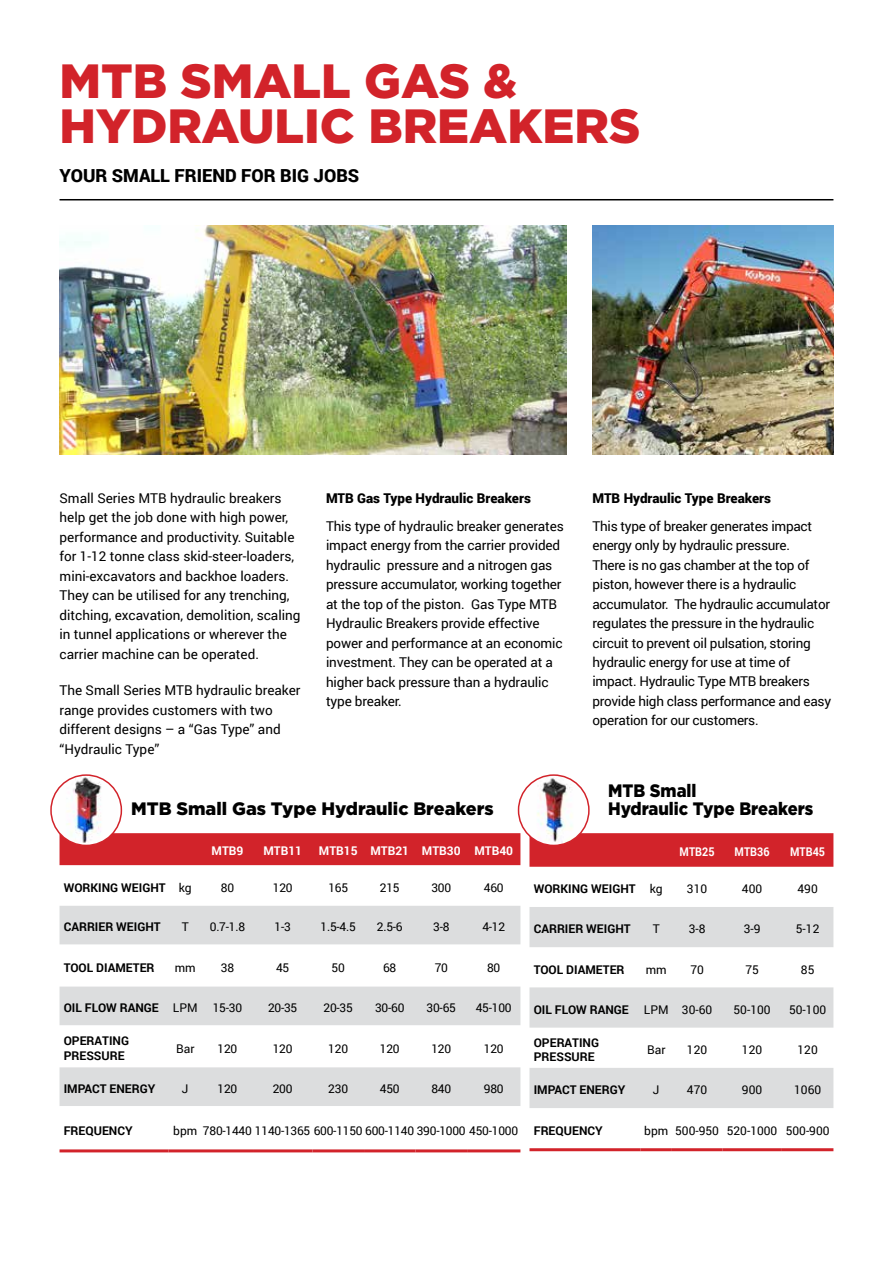
<style>
.page{position:relative;width:893px;height:1263px;background:#fff}
.page>*{position:absolute;margin:0;border:0;box-sizing:border-box;transform-origin:0 0}
.t1{font:900 48px/45px "Gotham";color:#d2232a}
.t2{font:900 18px "Gotham";color:#000}
.t3{font:900 18px/18px "Gotham";color:#000;scale:.92 1}
.t4{font:900 18px "Roboto";color:#000}
.t5{font:13.5px/19.5px "Roboto";letter-spacing:-.01em;color:#000}
.t6{font:900 13.5px "Roboto";color:#000}
.t7{font:12px "Roboto";letter-spacing:-.02em;color:#000}
.t8{font:700 12px/14.4px "Roboto";color:#000}
.t9{font:700 12px "Roboto";color:#fff}
.t10{font:12px "Roboto";color:#000}
.t11{font:700 12px "Roboto";color:#fff;scale:.9 1}
.s1{font-weight:400}
</style>
<div class="page">
<hr style="left:60px;top:199px;width:773px;height:1px;background:#000">
<div style="left:60px;top:833px;width:460px;height:32px;background:#d2232a"></div>
<svg style="left:60px;top:906px;width:460px;height:200px;fill:#dcddde"></svg>
<hr style="left:60px;top:1149px;width:109px;height:3px;background:#d2232a">
<hr style="left:169px;top:1149px;width:33px;height:3px;background:#d2232a">
<hr style="left:202px;top:1149px;width:51px;height:3px;background:#d2232a">
<hr style="left:253px;top:1149px;width:59px;height:3px;background:#d2232a">
<hr style="left:312px;top:1149px;width:52px;height:3px;background:#d2232a">
<hr style="left:364px;top:1149px;width:52px;height:3px;background:#d2232a">
<hr style="left:416px;top:1149px;width:51px;height:3px;background:#d2232a">
<hr style="left:467px;top:1149px;width:53px;height:3px;background:#d2232a">
<div style="left:529px;top:833px;width:304px;height:34px;background:#d2232a"></div>
<svg style="left:529px;top:907px;width:304px;height:201px;fill:#dcddde"></svg>
<hr style="left:529px;top:1148px;width:112px;height:3px;background:#d2232a">
<hr style="left:641px;top:1148px;width:31px;height:3px;background:#d2232a">
<hr style="left:672px;top:1148px;width:50px;height:3px;background:#d2232a">
<hr style="left:722px;top:1148px;width:60px;height:3px;background:#d2232a">
<hr style="left:782px;top:1148px;width:51px;height:3px;background:#d2232a">
<img style="left:592px;top:226px;width:241px;height:228px">
<img style="left:60px;top:226px;width:507px;height:228px">
<img style="left:51px;top:775px;width:70px;height:70px;border-radius:35px">
<div style="left:50px;top:774px;width:72px;height:72px;border:2px solid #d2232a;border-radius:50%"></div>
<img style="left:521px;top:775px;width:68px;height:68px">
<div style="left:518px;top:774px;width:72px;height:72px;border:2px solid #d2232a;border-radius:50%"></div>
<h1 class="t1" style="left:60px;top:58px;width:582px">MTB SMALL GAS &amp;<br>HYDRAULIC BREAKERS</h1>
<h2 class="t4" style="left:60px;top:163px;width:301px">YOUR SMALL FRIEND FOR BIG JOBS</h2>
<p class="t5" style="left:60px;top:488px;width:242px">Small Series MTB hydraulic breakers help get the job done with high power, performance and productivity. Suitable for 1-12 tonne class skid-steer-loaders, mini-excavators and backhoe loaders.<br>They can be utilised for any trenching, ditching, excavation, demolition, scaling in tunnel applications or wherever the carrier machine can be operated.</p>
<p class="t5" style="left:60px;top:680px;width:242px">The Small Series MTB hydraulic breaker range provides customers with two different designs – a “Gas Type” and “Hydraulic Type”</p>
<p class="t6" style="left:326px;top:488px;width:206px">MTB Gas Type Hydraulic Breakers</p>
<p class="t5" style="left:326px;top:515px;width:239px">This type of hydraulic breaker generates impact energy from the carrier provided hydraulic pressure and a nitrogen gas pressure accumulator, working together at the top of the piston. Gas Type MTB Hydraulic Breakers provide effective power and performance at an economic investment. They can be operated at a higher back pressure than a hydraulic type breaker.</p>
<h2 class="t2" style="left:131px;top:796px;width:364px">MTB Small Gas Type Hydraulic Breakers</h2>
<p class="t9" style="left:212px;top:843px;width:33px">MTB9</p>
<p class="t9" style="left:263px;top:843px;width:40px">MTB11</p>
<p class="t9" style="left:319px;top:843px;width:196px">MTB15 MTB21 MTB30 MTB40</p>
<p class="t6" style="left:592px;top:488px;width:180px">MTB Hydraulic Type Breakers</p>
<p class="t5" style="left:592px;top:515px;width:240px">This type of breaker generates impact energy only by hydraulic pressure.<br>There is no gas chamber at the top of piston, however there is a hydraulic accumulator. The hydraulic accumulator regulates the pressure in the hydraulic circuit to prevent oil pulsation, storing hydraulic energy for use at time of impact. Hydraulic Type MTB breakers provide high class performance and easy operation for our customers.</p>
<h2 class="t3" style="left:608px;top:781px;width:225px">MTB Small<br>Hydraulic Type Breakers</h2>
<p class="t11" style="left:680px;top:843px;width:40px">MTB25</p>
<p class="t11" style="left:735px;top:843px;width:40px">MTB36</p>
<p class="t11" style="left:790px;top:843px;width:40px">MTB45</p>
<p class="t8" style="left:64px;top:880px;width:129px">WORKING WEIGHT <span class="s1">kg</span></p>
<p class="t7" style="left:221px;top:879px;width:15px">80</p>
<p class="t7" style="left:273px;top:879px;width:21px">120</p>
<p class="t7" style="left:328px;top:879px;width:21px">165</p>
<p class="t7" style="left:380px;top:879px;width:21px">215</p>
<p class="t7" style="left:431px;top:879px;width:21px">300</p>
<p class="t7" style="left:484px;top:879px;width:21px">460</p>
<p class="t8" style="left:64px;top:919px;width:98px">CARRIER WEIGHT</p>
<p class="t7" style="left:182px;top:919px;width:9px">T</p>
<p class="t7" style="left:210px;top:919px;width:37px">0.7-1.8</p>
<p class="t7" style="left:275px;top:919px;width:18px">1-3</p>
<p class="t7" style="left:321px;top:919px;width:37px">1.5-4.5</p>
<p class="t7" style="left:377px;top:919px;width:27px">2.5-6</p>
<p class="t7" style="left:433px;top:919px;width:18px">3-8</p>
<p class="t7" style="left:482px;top:919px;width:24px">4-12</p>
<p class="t8" style="left:64px;top:960px;width:92px">TOOL DIAMETER</p>
<p class="t7" style="left:175px;top:959px;width:22px">mm</p>
<p class="t7" style="left:221px;top:959px;width:15px">38</p>
<p class="t7" style="left:276px;top:959px;width:15px">45</p>
<p class="t7" style="left:332px;top:959px;width:15px">50</p>
<p class="t7" style="left:383px;top:959px;width:15px">68</p>
<p class="t7" style="left:435px;top:959px;width:15px">70</p>
<p class="t7" style="left:487px;top:959px;width:15px">80</p>
<p class="t8" style="left:64px;top:1000px;width:135px">OIL FLOW RANGE <span class="s1">LPM</span></p>
<p class="t7" style="left:213px;top:999px;width:31px">15-30</p>
<p class="t7" style="left:268px;top:999px;width:31px">20-35</p>
<p class="t7" style="left:324px;top:999px;width:31px">20-35</p>
<p class="t7" style="left:375px;top:999px;width:31px">30-60</p>
<p class="t7" style="left:427px;top:999px;width:31px">30-65</p>
<p class="t7" style="left:476px;top:999px;width:37px">45-100</p>
<p class="t8" style="left:64px;top:1033px;width:67px">OPERATING<br>PRESSURE</p>
<p class="t7" style="left:176px;top:1040px;width:20px">Bar</p>
<p class="t7" style="left:218px;top:1040px;width:21px">120</p>
<p class="t7" style="left:273px;top:1040px;width:21px">120</p>
<p class="t7" style="left:328px;top:1040px;width:21px">120</p>
<p class="t7" style="left:380px;top:1040px;width:21px">120</p>
<p class="t7" style="left:431px;top:1040px;width:21px">120</p>
<p class="t7" style="left:484px;top:1040px;width:21px">120</p>
<p class="t8" style="left:64px;top:1081px;width:93px">IMPACT ENERGY</p>
<p class="t7" style="left:182px;top:1080px;width:8px">J</p>
<p class="t7" style="left:218px;top:1080px;width:21px">120</p>
<p class="t7" style="left:273px;top:1080px;width:21px">200</p>
<p class="t7" style="left:328px;top:1080px;width:21px">230</p>
<p class="t7" style="left:380px;top:1080px;width:21px">450</p>
<p class="t7" style="left:431px;top:1080px;width:21px">840</p>
<p class="t7" style="left:484px;top:1080px;width:21px">980</p>
<p class="t8" style="left:64px;top:1123px;width:71px">FREQUENCY</p>
<p class="t7" style="left:173px;top:1122px;width:346px">bpm 780-1440 1140-1365 600-1150 600-1140 390-1000 450-1000</p>
<p class="t8" style="left:534px;top:881px;width:130px">WORKING WEIGHT <span class="s1">kg</span></p>
<p class="t7" style="left:687px;top:880px;width:22px">310</p>
<p class="t7" style="left:742px;top:880px;width:22px">400</p>
<p class="t7" style="left:797px;top:880px;width:22px">490</p>
<p class="t8" style="left:534px;top:921px;width:98px">CARRIER WEIGHT</p>
<p class="t7" style="left:653px;top:921px;width:9px">T</p>
<p class="t7" style="left:689px;top:921px;width:18px">3-8</p>
<p class="t7" style="left:744px;top:921px;width:18px">3-9</p>
<p class="t7" style="left:796px;top:921px;width:25px">5-12</p>
<p class="t8" style="left:534px;top:962px;width:92px">TOOL DIAMETER</p>
<p class="t7" style="left:646px;top:961px;width:22px">mm</p>
<p class="t7" style="left:690px;top:961px;width:15px">70</p>
<p class="t7" style="left:745px;top:961px;width:15px">75</p>
<p class="t7" style="left:801px;top:961px;width:15px">85</p>
<p class="t8" style="left:534px;top:1002px;width:97px">OIL FLOW RANGE</p>
<p class="t7" style="left:644px;top:1001px;width:70px">LPM 30-60</p>
<p class="t7" style="left:734px;top:1001px;width:39px">50-100</p>
<p class="t7" style="left:789px;top:1001px;width:39px">50-100</p>
<p class="t8" style="left:534px;top:1035px;width:67px">OPERATING<br>PRESSURE</p>
<p class="t7" style="left:647px;top:1041px;width:20px">Bar</p>
<p class="t7" style="left:687px;top:1041px;width:22px">120</p>
<p class="t7" style="left:742px;top:1041px;width:22px">120</p>
<p class="t7" style="left:797px;top:1041px;width:22px">120</p>
<p class="t8" style="left:534px;top:1082px;width:93px">IMPACT ENERGY</p>
<p class="t7" style="left:653px;top:1081px;width:8px">J</p>
<p class="t7" style="left:687px;top:1081px;width:22px">470</p>
<p class="t7" style="left:742px;top:1081px;width:22px">900</p>
<p class="t7" style="left:794px;top:1081px;width:29px">1060</p>
<p class="t8" style="left:534px;top:1123px;width:71px">FREQUENCY</p>
<p class="t10" style="left:644px;top:1122px;width:187px">bpm 500-950 520-1000 500-900</p>
</div>
